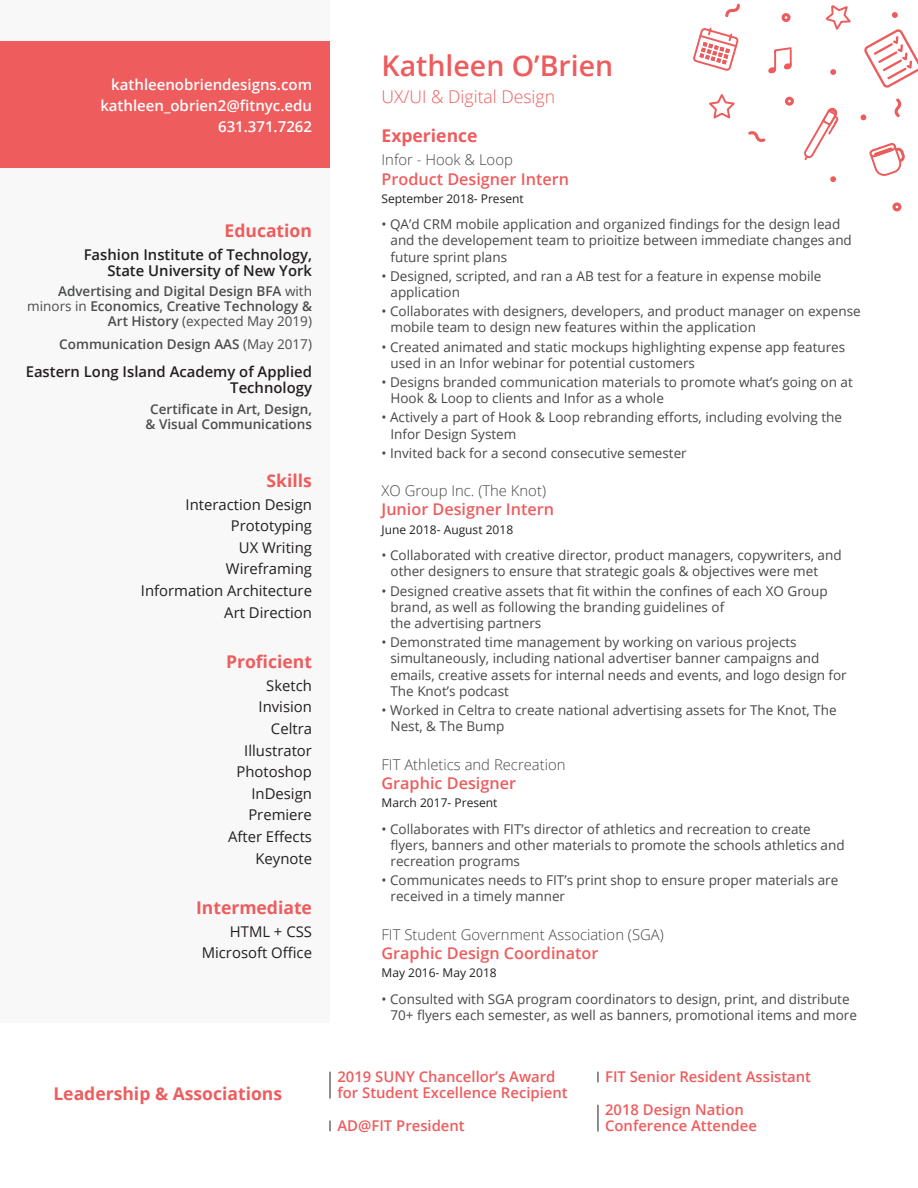
<style>
.page{position:relative;width:918px;height:1188px;background:#fff}
.page>*{position:absolute;margin:0;border:0;box-sizing:border-box;transform-origin:0 0}
.t1{font:600 28.5px "Open Sans";color:#ee5c5d}
.Tile{font:700 17.55px "Open Sans";color:#ee5c5d}
.tile_right{font:300 17.55px "Open Sans";color:#ee5c5d}
.tile_right-2{font:700 17.55px "Open Sans";color:#ee5c5d}
.JOB_TITLE_PINK{font:600 16.2px "Open Sans";color:#ee5c5d}
.t2{font:600 15px "Open Sans";color:#fff}
.body{font:14.85px "Open Sans";color:#231f20}
.leadership{font:600 14.85px/16.2px "Open Sans";color:#ee5c5d}
.school{font:600 14.85px/16.2px "Open Sans";color:#231f20;text-align:right}
.organization{font:300 14.85px "Open Sans";color:#464748}
.new_body{font:13.5px/16.2px "Open Sans";color:#464748}
.degree{font:600 13.5px/15px "Open Sans";color:#4b4c4d;text-align:right}
.school_info{font:12px "Open Sans";color:#231f20}
.s1{font-weight:400}
</style>
<div class="page">
<div style="left:0;top:0;width:330px;height:1022px;background:#f8f8f8"></div>
<div style="left:0;top:41px;width:329px;height:127px;background:#ee5c5d"></div>
<svg style="left:693px;top:28px;width:46px;height:43px"></svg>
<svg style="left:710px;top:95px;width:25px;height:24px"></svg>
<svg style="left:748px;top:131px;width:18px;height:11px"></svg>
<svg style="left:725px;top:3px;width:15px;height:15px"></svg>
<div style="left:785px;top:97px;width:9px;height:9px;border:3px solid #ed5c5c;border-radius:50%"></div>
<svg style="left:861px;top:114px;width:5px;height:6px"></svg>
<svg style="left:869px;top:143px;width:36px;height:33px"></svg>
<svg style="left:804px;top:108px;width:35px;height:52px"></svg>
<svg style="left:768px;top:47px;width:24px;height:26px"></svg>
<svg style="left:864px;top:29px;width:54px;height:59px"></svg>
<div style="left:782px;top:13px;width:9px;height:9px;border:3px solid #ed5c5c;border-radius:50%"></div>
<svg style="left:830px;top:176px;width:6px;height:6px"></svg>
<svg style="left:825px;top:5px;width:26px;height:25px"></svg>
<svg style="left:892px;top:12px;width:6px;height:6px"></svg>
<div style="left:892px;top:202px;width:9px;height:9px;border:3px solid #ed5c5c;border-radius:50%"></div>
<svg style="left:894px;top:98px;width:8px;height:20px"></svg>
<svg style="left:830px;top:69px;width:6px;height:6px"></svg>
<svg style="left:330px;top:1072px;width:1px;height:26px"></svg>
<svg style="left:598px;top:1105px;width:1px;height:26px"></svg>
<p class="t2" style="left:111px;top:74px;width:202px">kathleenobriendesigns.com</p>
<p class="t2" style="left:100px;top:95px;width:213px">kathleen_obrien2@fitnyc.edu</p>
<p class="t2" style="left:218px;top:116px;width:95px">631.371.7262</p>
<p class="Tile" style="left:225px;top:218px;width:89px">Education</p>
<p class="school" style="left:84px;top:246px;width:230px">Fashion Institute of Technology,<br>State University of New York</p>
<p class="degree" style="left:27px;top:284px;width:286px">Advertising and Digital Design BFA <span class="s1">with minors in</span> Economics, Creative Technology &amp;<br>Art History <span class="s1">(expected May 2019)</span></p>
<p class="degree" style="left:59px;top:336px;width:254px">Communication Design AAS <span class="s1">(May 2017)</span></p>
<p class="school" style="left:26px;top:363px;width:288px">Eastern Long Island Academy of Applied<br>Technology</p>
<p class="degree" style="left:146px;top:401px;width:168px;text-align:center">Certificate in Art, Design, &amp; Visual Communications</p>
<p class="Tile" style="left:267px;top:468px;width:47px">Skills</p>
<p class="body" style="left:186px;top:494px;width:128px">Interaction Design</p>
<p class="body" style="left:231px;top:516px;width:83px">Prototyping</p>
<p class="body" style="left:239px;top:537px;width:75px">UX Writing</p>
<p class="body" style="left:226px;top:559px;width:88px">Wireframing</p>
<p class="body" style="left:141px;top:580px;width:173px">Information Architecture</p>
<p class="body" style="left:224px;top:602px;width:89px">Art Direction</p>
<p class="Tile" style="left:226px;top:649px;width:87px">Proficient</p>
<p class="body" style="left:266px;top:675px;width:47px">Sketch</p>
<p class="body" style="left:259px;top:697px;width:55px">Invision</p>
<p class="body" style="left:271px;top:718px;width:43px">Celtra</p>
<p class="body" style="left:244px;top:740px;width:69px">Illustrator</p>
<p class="body" style="left:236px;top:762px;width:77px">Photoshop</p>
<p class="body" style="left:251px;top:783px;width:62px">InDesign</p>
<p class="body" style="left:248px;top:805px;width:65px">Premiere</p>
<p class="body" style="left:228px;top:826px;width:85px">After Effects</p>
<p class="body" style="left:255px;top:848px;width:58px">Keynote</p>
<p class="Tile" style="left:196px;top:895px;width:117px">Intermediate</p>
<p class="body" style="left:230px;top:921px;width:84px">HTML + CSS</p>
<p class="body" style="left:202px;top:943px;width:112px">Microsoft Office</p>
<p class="Tile" style="left:53px;top:1081px;width:230px">Leadership &amp; Associations</p>
<p class="t1" style="left:382px;top:46px;width:233px">Kathleen O’Brien</p>
<p class="tile_right" style="left:382px;top:85px;width:175px">UX/UI &amp; Digital Design</p>
<p class="tile_right-2" style="left:382px;top:124px;width:98px">Experience</p>
<p class="organization" style="left:382px;top:150px;width:133px">Infor - Hook &amp; Loop</p>
<p class="JOB_TITLE_PINK" style="left:382px;top:168px;width:189px">Product Designer Intern</p>
<p class="school_info" style="left:382px;top:190px;width:144px">September 2018- Present</p>
<p class="new_body" style="left:391px;top:216px;width:463px;text-indent:-9px">• QA’d CRM mobile application and organized findings for the design lead and the developement team to prioitize between immediate changes and future sprint plans</p>
<p class="new_body" style="left:391px;top:268px;width:432px;text-indent:-9px">• Designed, scripted, and ran a AB test for a feature in expense mobile application</p>
<p class="new_body" style="left:391px;top:303px;width:472px;text-indent:-9px">• Collaborates with designers, developers, and product manager on expense mobile team to design new features within the application</p>
<p class="new_body" style="left:391px;top:338px;width:456px;text-indent:-9px">• Created animated and static mockups highlighting expense app features used in an Infor webinar for potential customers</p>
<p class="new_body" style="left:391px;top:374px;width:464px;text-indent:-9px">• Designs branded communication materials to promote what’s going on at<br>Hook &amp; Loop to clients and Infor as a whole</p>
<p class="new_body" style="left:391px;top:409px;width:453px;text-indent:-9px">• Actively a part of Hook &amp; Loop rebranding efforts, including evolving the<br>Infor Design System</p>
<p class="new_body" style="left:382px;top:445px;width:307px">• Invited back for a second consecutive semester</p>
<p class="organization" style="left:382px;top:481px;width:166px">XO Group Inc. (The Knot)</p>
<p class="JOB_TITLE_PINK" style="left:382px;top:498px;width:174px">Junior Designer Intern</p>
<p class="school_info" style="left:382px;top:521px;width:133px">June 2018- August 2018</p>
<p class="new_body" style="left:391px;top:547px;width:453px;text-indent:-9px">• Collaborated with creative director, product managers, copywriters, and other designers to ensure that strategic goals &amp; objectives were met</p>
<p class="new_body" style="left:391px;top:582px;width:439px;text-indent:-9px">• Designed creative assets that fit within the confines of each XO Group brand, as well as following the branding guidelines of<br>the advertising partners</p>
<p class="new_body" style="left:391px;top:634px;width:458px;text-indent:-9px">• Demonstrated time management by working on various projects simultaneously, including national advertiser banner campaigns and emails, creative assets for internal needs and events, and logo design for The Knot’s podcast</p>
<p class="new_body" style="left:391px;top:702px;width:448px;text-indent:-9px">• Worked in Celtra to create national advertising assets for The Knot, The<br>Nest, &amp; The Bump</p>
<p class="organization" style="left:382px;top:754px;width:186px">FIT Athletics and Recreation</p>
<p class="JOB_TITLE_PINK" style="left:382px;top:772px;width:136px">Graphic Designer</p>
<p class="school_info" style="left:382px;top:794px;width:117px">March 2017- Present</p>
<p class="new_body" style="left:391px;top:820px;width:456px;text-indent:-9px">• Collaborates with FIT’s director of athletics and recreation to create flyers, banners and other materials to promote the schools athletics and recreation programs</p>
<p class="new_body" style="left:391px;top:872px;width:449px;text-indent:-9px">• Communicates needs to FIT’s print shop to ensure proper materials are received in a timely manner</p>
<p class="organization" style="left:382px;top:924px;width:284px">FIT Student Government Association (SGA)</p>
<p class="JOB_TITLE_PINK" style="left:382px;top:942px;width:218px">Graphic Design Coordinator</p>
<p class="school_info" style="left:382px;top:964px;width:117px">May 2016- May 2018</p>
<p class="new_body" style="left:391px;top:990px;width:468px;text-indent:-9px">• Consulted with SGA program coordinators to design, print, and distribute<br>70+ flyers each semester, as well as banners, promotional items and more</p>
<p class="leadership" style="left:338px;top:1068px;width:232px">2019 SUNY Chancellor’s Award for Student Excellence Recipient</p>
<p class="leadership" style="left:338px;top:1117px;width:129px">AD@FIT President</p>
<p class="leadership" style="left:605px;top:1068px;width:208px">FIT Senior Resident Assistant</p>
<p class="leadership" style="left:605px;top:1101px;width:153px">2018 Design Nation<br>Conference Attendee</p>
</div>
